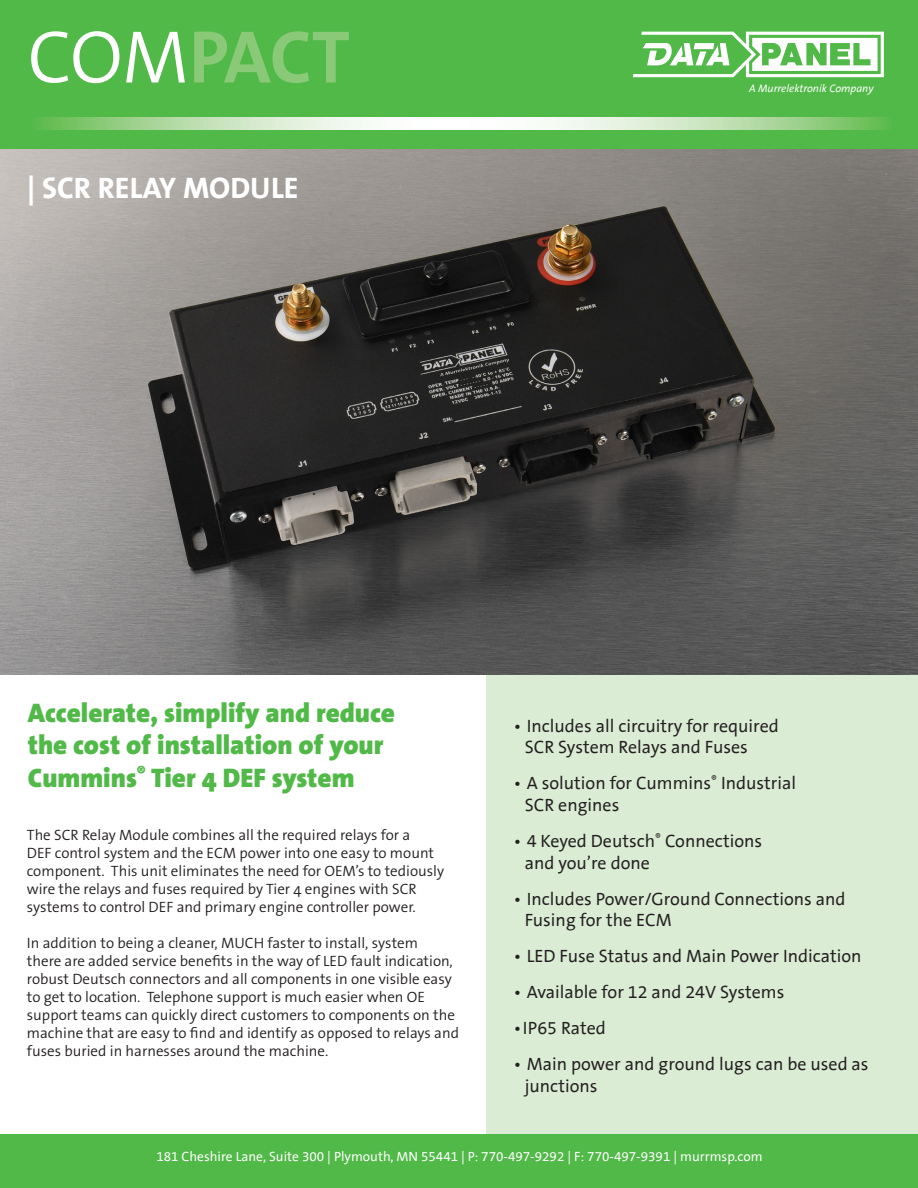
<style>
.page{position:relative;width:918px;height:1188px;background:#fff}
.page>*{position:absolute;margin:0;border:0;box-sizing:border-box;transform-origin:0 0}
.t1{font:700 75px "The Sans Os F";color:#8ac978}
.t2{font:700 30px "Murrelektronik Thesis";color:#fff}
.t3{font:900 27px/32.4px "The Sans Os F";color:#51b948}
.t4{font:18px/21.6px "Murrelektronik Thesis";color:#231f20}
.t5{font:300 15px/18px "The Sans Os F";color:#231f20}
.t6{font:13.5px "Murrelektronik Thesis";color:#fff}
.t7{font:italic 10.95px "Murrelektronik Thesis";color:#fff}
.s1{font-weight:300;color:#fff}
</style>
<div class="page">
<div style="left:486px;top:675px;width:432px;height:459px;background:#dbecd4"></div>
<img style="left:0;top:148px;width:918px;height:527px">
<div style="left:0;top:0;width:918px;height:148px;background:#51b948"></div>
<svg style="left:38px;top:118px;width:849px;height:12px;background:#c8e5bf"></svg>
<div style="left:0;top:1134px;width:918px;height:54px;background:#51b948"></div>
<svg style="left:633px;top:32px;width:251px;height:45px"></svg>
<h1 class="t1" style="left:27px;top:9px;width:324px"><span class="s1">COM</span>PACT</h1>
<h2 class="t2" style="left:27px;top:170px;width:273px">| SCR RELAY MODULE</h2>
<p class="t7" style="left:749px;top:82px;width:126px">A Murrelektronik Company</p>
<h3 class="t3" style="left:28px;top:697px;width:369px">Accelerate, simplify and reduce the cost of installation of your<br>Cummins<sup>®</sup> Tier 4 DEF system</h3>
<p class="t5" style="left:27px;top:826px;width:419px">The SCR Relay Module combines all the required relays for a<br>DEF control system and the ECM power into one easy to mount component. This unit eliminates the need for OEM’s to tediously wire the relays and fuses required by Tier 4 engines with SCR systems to control DEF and primary engine controller power.</p>
<p class="t5" style="left:27px;top:934px;width:434px">In addition to being a cleaner, MUCH faster to install, system<br>there are added service benefits in the way of LED fault indication, robust Deutsch connectors and all components in one visible easy to get to location. Telephone support is much easier when OE support teams can quickly direct customers to components on the machine that are easy to find and identify as opposed to relays and fuses buried in harnesses around the machine.</p>
<p class="t4" style="left:525px;top:716px;width:256px;text-indent:-12px">• Includes all circuitry for required<br>SCR System Relays and Fuses</p>
<p class="t4" style="left:525px;top:773px;width:273px;text-indent:-12px">• A solution for Cummins<sup>®</sup> Industrial<br>SCR engines</p>
<p class="t4" style="left:525px;top:831px;width:239px;text-indent:-12px">• 4 Keyed Deutsch<sup>®</sup> Connections and you’re done</p>
<p class="t4" style="left:525px;top:888px;width:322px;text-indent:-12px">• Includes Power/Ground Connections and<br>Fusing for the ECM</p>
<p class="t4" style="left:513px;top:946px;width:350px">• LED Fuse Status and Main Power Indication</p>
<p class="t4" style="left:513px;top:982px;width:273px">• Available for 12 and 24V Systems</p>
<p class="t4" style="left:513px;top:1018px;width:94px">•IP65 Rated</p>
<p class="t4" style="left:525px;top:1054px;width:345px;text-indent:-12px">• Main power and ground lugs can be used as junctions</p>
<p class="t6" style="left:156px;top:1148px;width:608px">181 Cheshire Lane, Suite 300 | Plymouth, MN 55441 | P: 770-497-9292 | F: 770-497-9391 | murrmsp.com</p>
</div>
